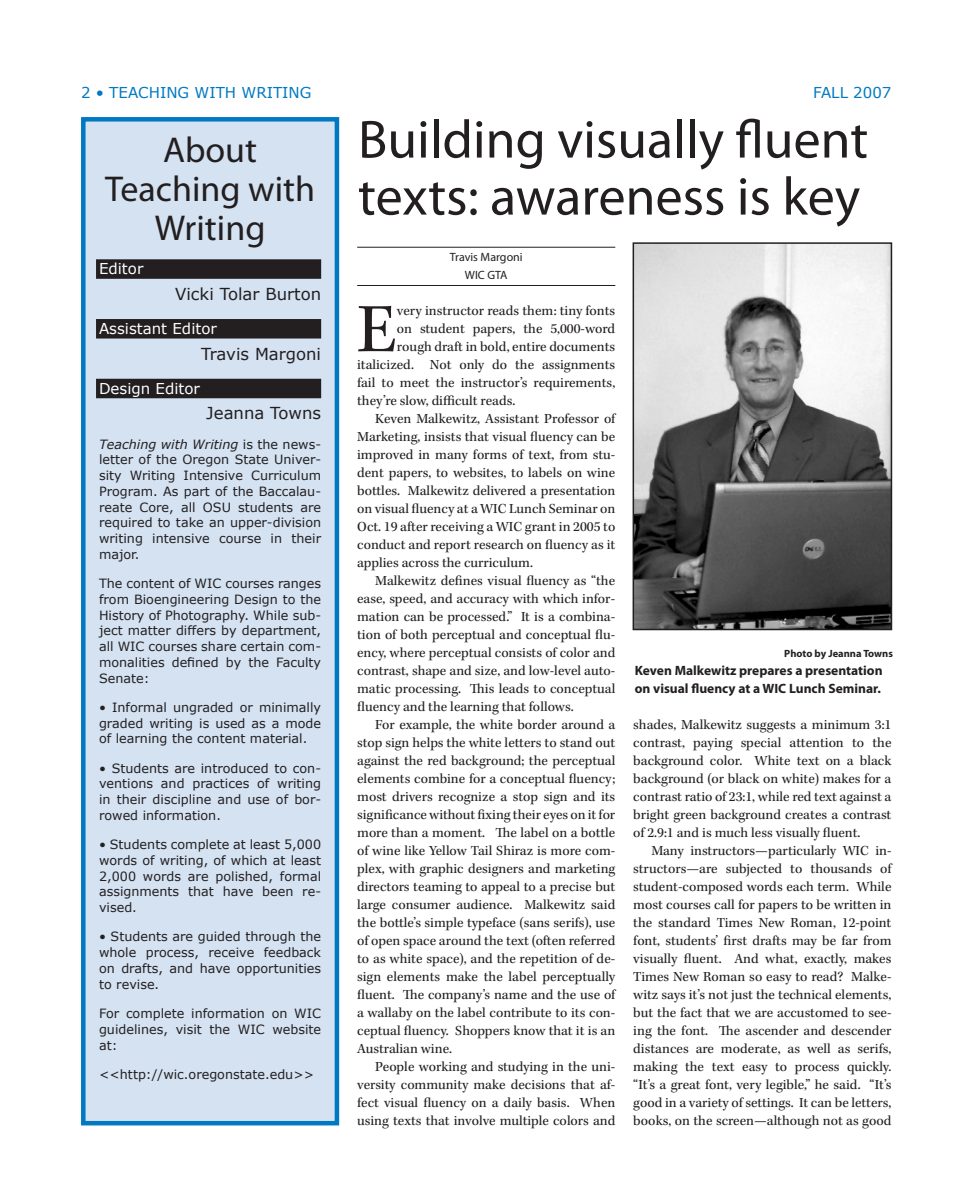
<style>
.page{position:relative;width:959px;height:1202px;background:#fff}
.page>*{position:absolute;margin:0;border:0;box-sizing:border-box;transform-origin:0 0}
.t1{font:71.1px "Kepler Std";color:#231f20}
.t2{font:54px/57px "Myriad Pro";color:#231f20}
.t3{font:36px/39px "Myriad Pro";color:#231f20;text-align:center}
.t4{font:16.5px "Verdana";color:#231f20}
.t5{font:15px "Verdana";color:#fff}
.t6{font:15px "Verdana";color:#0079c2}
.t7{font:14.25px/18px "Kepler Std";color:#231f20;text-align:justify}
.t8{font:700 13.5px/18px "Myriad Pro";color:#231f20}
.t9{font:12.75px/15.8px "Verdana";color:#231f20;text-align:justify}
.t10{font:12px/18px "Myriad Pro";color:#231f20;text-align:center}
.t11{font:700 10.5px "Myriad Pro";color:#231f20}
.s1{font-style:italic}
</style>
<div class="page">
<hr style="left:357px;top:247px;width:258px;height:1px;background:#231f20">
<hr style="left:357px;top:285px;width:258px;height:1px;background:#231f20">
<div style="left:83px;top:119px;width:254px;height:1004px;background:#d4e2f2"></div>
<div style="left:81px;top:117px;width:258px;height:1008px;border:4px solid #0079c2"></div>
<div style="left:96px;top:259px;width:225px;height:20px;background:#231f20"></div>
<div style="left:96px;top:319px;width:225px;height:19px;background:#231f20"></div>
<div style="left:96px;top:379px;width:225px;height:19px;background:#231f20"></div>
<img style="left:635px;top:245px;width:254px;height:382px">
<div style="left:632px;top:242px;width:260px;height:388px;border:2px solid #231f20"></div>
<p class="t6" style="left:96px;top:83px;width:217px">• TEACHING WITH WRITING</p>
<p class="t6" style="left:813px;top:83px;width:80px">FALL 2007</p>
<h3 class="t3" style="left:105px;top:130px;width:211px">About<br>Teaching with<br>Writing</h3>
<p class="t5" style="left:99px;top:259px;width:46px">Editor</p>
<p class="t4" style="left:175px;top:283px;width:147px">Vicki Tolar Burton</p>
<p class="t5" style="left:99px;top:319px;width:119px">Assistant Editor</p>
<p class="t4" style="left:201px;top:343px;width:121px">Travis Margoni</p>
<p class="t5" style="left:99px;top:379px;width:102px">Design Editor</p>
<p class="t4" style="left:206px;top:403px;width:116px">Jeanna Towns</p>
<p class="t9" style="left:99px;top:435px;width:224px"><span class="s1">Teaching with Writing</span> is the news&shy;letter of the Oregon State Univer&shy;sity Writing Intensive Curriculum Program. As part of the Baccalau&shy;reate Core, all OSU students are required to take an upper-division writing intensive course in their major.</p>
<p class="t9" style="left:99px;top:575px;width:224px">The content of WIC courses ranges from Bioengineering Design to the History of Photography. While sub&shy;ject matter differs by department, all WIC courses share certain com&shy;monalities defined by the Faculty Senate:</p>
<p class="t9" style="left:99px;top:699px;width:224px">• Informal ungraded or minimally graded writing is used as a mode of learning the content material.</p>
<p class="t9" style="left:99px;top:759px;width:223px">• Students are introduced to con&shy;ventions and practices of writing in their discipline and use of bor&shy;rowed information.</p>
<p class="t9" style="left:99px;top:836px;width:224px">• Students complete at least 5,000 words of writing, of which at least 2,000 words are polished, formal assignments that have been re&shy;vised.</p>
<p class="t9" style="left:99px;top:928px;width:224px">• Students are guided through the whole process, receive feedback on drafts, and have opportunities to revise.</p>
<p class="t9" style="left:99px;top:1005px;width:224px">For complete information on WIC guidelines, visit the WIC website at:</p>
<p class="t9" style="left:99px;top:1065px;width:217px">&lt;&lt;http://wic.oregonstate.edu&gt;&gt;</p>
<h2 class="t2" style="left:358px;top:110px;width:511px">Building visually fluent texts: awareness is key</h2>
<p class="t10" style="left:450px;top:248px;width:74px">Travis Margoni<br>WIC GTA</p>
<h1 class="t1" style="left:357px;top:289px;width:41px">E</h1>
<p class="t7" style="left:397px;top:302px;width:220px">very instructor reads them: tiny fonts</p>
<p class="t7" style="left:397px;top:320px;width:220px">on student papers, the 5,000-word</p>
<p class="t7" style="left:397px;top:338px;width:220px">rough draft in bold, entire documents</p>
<p class="t7" style="left:357px;top:356px;width:260px">italicized. Not only do the assignments</p>
<p class="t7" style="left:357px;top:374px;width:259px">fail to meet the instructor’s requirements,</p>
<p class="t7" style="left:357px;top:392px;width:160px">they’re slow, difficult reads.</p>
<p class="t7" style="left:375px;top:410px;width:241px">Keven Malkewitz, Assistant Professor of</p>
<p class="t7" style="left:357px;top:428px;width:259px">Marketing, insists that visual fluency can be</p>
<p class="t7" style="left:357px;top:446px;width:260px">improved in many forms of text, from stu-</p>
<p class="t7" style="left:357px;top:464px;width:259px">dent papers, to websites, to labels on wine</p>
<p class="t7" style="left:357px;top:482px;width:259px">bottles. Malkewitz delivered a presentation</p>
<p class="t7" style="left:357px;top:500px;width:260px">on visual fluency at a WIC Lunch Seminar on</p>
<p class="t7" style="left:357px;top:518px;width:260px">Oct. 19 after receiving a WIC grant in 2005 to</p>
<p class="t7" style="left:357px;top:536px;width:260px">conduct and report research on fluency as it</p>
<p class="t7" style="left:357px;top:554px;width:177px">applies across the curriculum.</p>
<p class="t7" style="left:375px;top:572px;width:241px">Malkewitz defines visual fluency as “the</p>
<p class="t7" style="left:357px;top:590px;width:260px">ease, speed, and accuracy with which infor-</p>
<p class="t7" style="left:357px;top:608px;width:260px">mation can be processed.” It is a combina-</p>
<p class="t7" style="left:357px;top:626px;width:260px">tion of both perceptual and conceptual flu-</p>
<p class="t7" style="left:357px;top:644px;width:260px">ency, where perceptual consists of color and</p>
<p class="t7" style="left:357px;top:662px;width:260px">contrast, shape and size, and low-level auto-</p>
<p class="t7" style="left:357px;top:680px;width:259px">matic processing. This leads to conceptual</p>
<p class="t7" style="left:357px;top:698px;width:218px">fluency and the learning that follows.</p>
<p class="t7" style="left:375px;top:716px;width:242px">For example, the white border around a</p>
<p class="t7" style="left:357px;top:734px;width:259px">stop sign helps the white letters to stand out</p>
<p class="t7" style="left:357px;top:752px;width:260px">against the red background; the perceptual</p>
<p class="t7" style="left:357px;top:770px;width:259px">elements combine for a conceptual fluency;</p>
<p class="t7" style="left:357px;top:788px;width:259px">most drivers recognize a stop sign and its</p>
<p class="t7" style="left:357px;top:806px;width:259px">significance without fixing their eyes on it for</p>
<p class="t7" style="left:357px;top:824px;width:259px">more than a moment. The label on a bottle</p>
<p class="t7" style="left:357px;top:842px;width:260px">of wine like Yellow Tail Shiraz is more com-</p>
<p class="t7" style="left:357px;top:860px;width:260px">plex, with graphic designers and marketing</p>
<p class="t7" style="left:357px;top:878px;width:260px">directors teaming to appeal to a precise but</p>
<p class="t7" style="left:357px;top:896px;width:259px">large consumer audience. Malkewitz said</p>
<p class="t7" style="left:357px;top:914px;width:260px">the bottle’s simple typeface (sans serifs), use</p>
<p class="t7" style="left:357px;top:932px;width:259px">of open space around the text (often referred</p>
<p class="t7" style="left:357px;top:950px;width:260px">to as white space), and the repetition of de-</p>
<p class="t7" style="left:357px;top:968px;width:260px">sign elements make the label perceptually</p>
<p class="t7" style="left:357px;top:986px;width:259px">fluent. The company’s name and the use of</p>
<p class="t7" style="left:357px;top:1004px;width:260px">a wallaby on the label contribute to its con-</p>
<p class="t7" style="left:357px;top:1022px;width:259px">ceptual fluency. Shoppers know that it is an</p>
<p class="t7" style="left:357px;top:1040px;width:96px">Australian wine.</p>
<p class="t7" style="left:375px;top:1058px;width:242px">People working and studying in the uni-</p>
<p class="t7" style="left:357px;top:1076px;width:260px">versity community make decisions that af-</p>
<p class="t7" style="left:357px;top:1094px;width:259px">fect visual fluency on a daily basis. When</p>
<p class="t7" style="left:357px;top:1112px;width:260px">using texts that involve multiple colors and</p>
<p class="t11" style="left:784px;top:647px;width:110px">Photo by Jeanna Towns</p>
<p class="t8" style="left:634px;top:661px;width:249px">Keven Malkewitz prepares a presentation on visual fluency at a WIC Lunch Seminar.</p>
<p class="t7" style="left:633px;top:716px;width:260px">shades, Malkewitz suggests a minimum 3:1 contrast, paying special attention to the background color. White text on a black background (or black on white) makes for a contrast ratio of 23:1, while red text against a bright green background creates a contrast of 2.9:1 and is much less visually fluent.</p>
<p class="t7" style="left:633px;top:842px;width:260px;text-indent:18px">Many instructors—particularly WIC in&shy;structors—are subjected to thousands of student-composed words each term. While most courses call for papers to be written in the standard Times New Roman, 12-point font, students’ first drafts may be far from visually fluent. And what, exactly, makes Times New Roman so easy to read? Malke&shy;witz says it’s not just the technical elements, but the fact that we are accustomed to see&shy;ing the font. The ascender and descender distances are moderate, as well as serifs, making the text easy to process quickly. “It’s a great font, very legible,” he said. “It’s good in a variety of settings. It can be letters, books, on the screen—although not as good</p>
</div>
